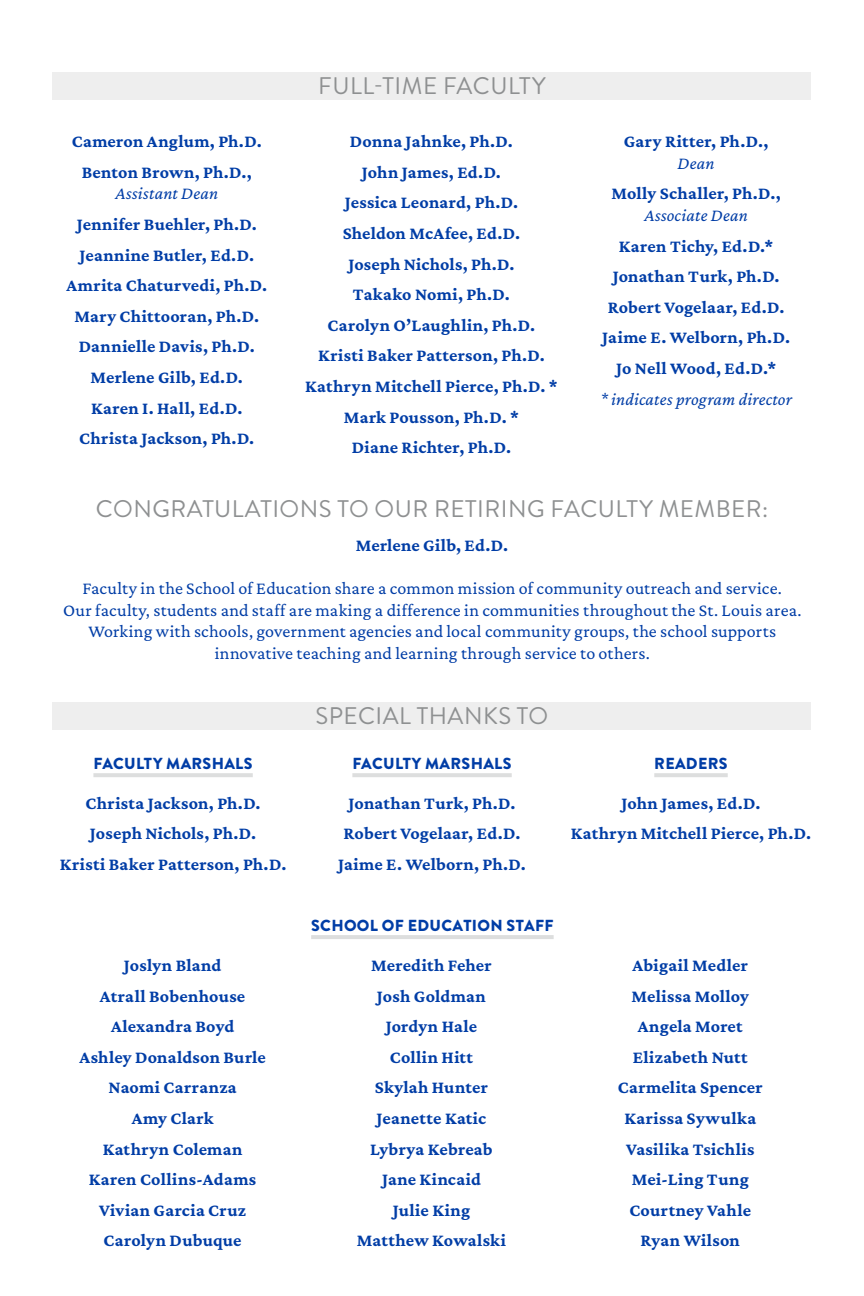
<style>
.page{position:relative;width:864px;height:1296px;background:#fff}
.page>*{position:absolute;margin:0;border:0;box-sizing:border-box;transform-origin:0 0}
.t1{font:24px "Brandon Grotesque";letter-spacing:.02em;color:#8e9091}
.ECH_Faculty_names{font:700 18px/21.6px "Crimson Pro";letter-spacing:.015em;color:#003da6;text-align:center}
.t2{font:18px/21.6px "Crimson Pro";letter-spacing:.01em;color:#003da6;text-align:center}
.ECH_Faculty_names-2{font:italic 18px "Crimson Pro";letter-spacing:.01em;color:#003da6}
.t3{font:900 16px "Brandon Grotesque";letter-spacing:.02em;color:#003da6}
.s1{font-weight:400;font-style:italic}
</style>
<div class="page">
<div style="left:52px;top:72px;width:759px;height:27px;background:#eee"></div>
<hr style="left:93px;top:773px;width:160px;height:4px;background:#dddede">
<hr style="left:352px;top:773px;width:160px;height:4px;background:#dddede">
<hr style="left:654px;top:773px;width:74px;height:4px;background:#dddede">
<div style="left:52px;top:702px;width:759px;height:27px;background:#eee"></div>
<hr style="left:311px;top:935px;width:243px;height:4px;background:#dddede">
<p class="ECH_Faculty_names" style="left:72px;top:130px;width:191px">Cameron Anglum, Ph.D.</p>
<p class="ECH_Faculty_names" style="left:82px;top:161px;width:172px">Benton Brown, Ph.D.,<br><span class="s1">Assistant Dean</span></p>
<p class="ECH_Faculty_names" style="left:77px;top:213px;width:182px">Jennifer Buehler, Ph.D.</p>
<p class="ECH_Faculty_names" style="left:80px;top:244px;width:176px">Jeannine Butler, Ed.D.</p>
<p class="ECH_Faculty_names" style="left:66px;top:274px;width:202px">Amrita Chaturvedi, Ph.D.</p>
<p class="ECH_Faculty_names" style="left:74px;top:305px;width:186px">Mary Chittooran, Ph.D.</p>
<p class="ECH_Faculty_names" style="left:79px;top:335px;width:178px">Dannielle Davis, Ph.D.</p>
<p class="ECH_Faculty_names" style="left:91px;top:366px;width:154px">Merlene Gilb, Ed.D.</p>
<p class="ECH_Faculty_names" style="left:91px;top:397px;width:153px">Karen I. Hall, Ed.D.</p>
<p class="ECH_Faculty_names" style="left:79px;top:427px;width:177px">Christa Jackson, Ph.D.</p>
<p class="t1" style="left:318px;top:69px;width:229px">FULL-TIME FACULTY</p>
<p class="ECH_Faculty_names" style="left:350px;top:130px;width:165px">Donna Jahnke, Ph.D.</p>
<p class="ECH_Faculty_names" style="left:362px;top:161px;width:141px">John James, Ed.D.</p>
<p class="ECH_Faculty_names" style="left:345px;top:191px;width:175px">Jessica Leonard, Ph.D.</p>
<p class="ECH_Faculty_names" style="left:343px;top:222px;width:179px">Sheldon McAfee, Ed.D.</p>
<p class="ECH_Faculty_names" style="left:348px;top:253px;width:168px">Joseph Nichols, Ph.D.</p>
<p class="ECH_Faculty_names" style="left:353px;top:283px;width:158px">Takako Nomi, Ph.D.</p>
<p class="ECH_Faculty_names" style="left:328px;top:314px;width:209px">Carolyn O’Laughlin, Ph.D.</p>
<p class="ECH_Faculty_names" style="left:318px;top:344px;width:228px">Kristi Baker Patterson, Ph.D.</p>
<p class="ECH_Faculty_names" style="left:305px;top:375px;width:254px">Kathryn Mitchell Pierce, Ph.D. *</p>
<p class="ECH_Faculty_names" style="left:344px;top:406px;width:177px">Mark Pousson, Ph.D. *</p>
<p class="ECH_Faculty_names" style="left:352px;top:436px;width:161px">Diane Richter, Ph.D.</p>
<p class="ECH_Faculty_names" style="left:624px;top:130px;width:146px">Gary Ritter, Ph.D.,<br><span class="s1">Dean</span></p>
<p class="ECH_Faculty_names" style="left:611px;top:182px;width:171px">Molly Schaller, Ph.D.,<br><span class="s1">Associate Dean</span></p>
<p class="ECH_Faculty_names" style="left:619px;top:235px;width:156px">Karen Tichy, Ed.D.*</p>
<p class="ECH_Faculty_names" style="left:613px;top:265px;width:168px">Jonathan Turk, Ph.D.</p>
<p class="ECH_Faculty_names" style="left:608px;top:296px;width:178px">Robert Vogelaar, Ed.D.</p>
<p class="ECH_Faculty_names" style="left:602px;top:326px;width:189px">Jaime E. Welborn, Ph.D.</p>
<p class="ECH_Faculty_names" style="left:616px;top:357px;width:162px">Jo Nell Wood, Ed.D.*</p>
<p class="ECH_Faculty_names-2" style="left:600px;top:387px;width:194px">* indicates program director</p>
<p class="t1" style="left:96px;top:492px;width:674px">CONGRATULATIONS TO OUR RETIRING FACULTY MEMBER:</p>
<p class="ECH_Faculty_names" style="left:356px;top:535px;width:154px">Merlene Gilb, Ed.D.</p>
<p class="t2" style="left:63px;top:577px;width:740px">Faculty in the School of Education share a common mission of community outreach and service.<br>Our faculty, students and staff are making a difference in communities throughout the St. Louis area.<br>Working with schools, government agencies and local community groups, the school supports innovative teaching and learning through service to others.</p>
<p class="t3" style="left:93px;top:752px;width:161px">FACULTY MARSHALS</p>
<p class="ECH_Faculty_names" style="left:85px;top:792px;width:177px">Christa Jackson, Ph.D.</p>
<p class="ECH_Faculty_names" style="left:90px;top:822px;width:168px">Joseph Nichols, Ph.D.</p>
<p class="ECH_Faculty_names" style="left:60px;top:853px;width:228px">Kristi Baker Patterson, Ph.D.</p>
<p class="ECH_Faculty_names" style="left:124px;top:954px;width:99px">Joslyn Bland</p>
<p class="ECH_Faculty_names" style="left:100px;top:985px;width:147px">Atrall Bobenhouse</p>
<p class="ECH_Faculty_names" style="left:111px;top:1015px;width:125px">Alexandra Boyd</p>
<p class="ECH_Faculty_names" style="left:79px;top:1046px;width:188px">Ashley Donaldson Burle</p>
<p class="ECH_Faculty_names" style="left:109px;top:1076px;width:130px">Naomi Carranza</p>
<p class="ECH_Faculty_names" style="left:132px;top:1107px;width:83px">Amy Clark</p>
<p class="ECH_Faculty_names" style="left:103px;top:1138px;width:141px">Kathryn Coleman</p>
<p class="ECH_Faculty_names" style="left:89px;top:1168px;width:169px">Karen Collins-Adams</p>
<p class="ECH_Faculty_names" style="left:99px;top:1199px;width:149px">Vivian Garcia Cruz</p>
<p class="ECH_Faculty_names" style="left:104px;top:1229px;width:139px">Carolyn Dubuque</p>
<p class="t1" style="left:316px;top:699px;width:234px">SPECIAL THANKS TO</p>
<p class="t3" style="left:352px;top:752px;width:161px">FACULTY MARSHALS</p>
<p class="ECH_Faculty_names" style="left:349px;top:792px;width:168px">Jonathan Turk, Ph.D.</p>
<p class="ECH_Faculty_names" style="left:344px;top:822px;width:178px">Robert Vogelaar, Ed.D.</p>
<p class="ECH_Faculty_names" style="left:338px;top:853px;width:189px">Jaime E. Welborn, Ph.D.</p>
<p class="t3" style="left:311px;top:914px;width:244px">SCHOOL OF EDUCATION STAFF</p>
<p class="ECH_Faculty_names" style="left:371px;top:954px;width:122px">Meredith Feher</p>
<p class="ECH_Faculty_names" style="left:377px;top:985px;width:110px">Josh Goldman</p>
<p class="ECH_Faculty_names" style="left:386px;top:1015px;width:93px">Jordyn Hale</p>
<p class="ECH_Faculty_names" style="left:390px;top:1046px;width:85px">Collin Hitt</p>
<p class="ECH_Faculty_names" style="left:375px;top:1076px;width:115px">Skylah Hunter</p>
<p class="ECH_Faculty_names" style="left:377px;top:1107px;width:111px">Jeanette Katic</p>
<p class="ECH_Faculty_names" style="left:370px;top:1138px;width:124px">Lybrya Kebreab</p>
<p class="ECH_Faculty_names" style="left:382px;top:1168px;width:100px">Jane Kincaid</p>
<p class="ECH_Faculty_names" style="left:393px;top:1199px;width:79px">Julie King</p>
<p class="ECH_Faculty_names" style="left:357px;top:1229px;width:151px">Matthew Kowalski</p>
<p class="t3" style="left:654px;top:752px;width:75px">READERS</p>
<p class="ECH_Faculty_names" style="left:621px;top:792px;width:141px">John James, Ed.D.</p>
<p class="ECH_Faculty_names" style="left:571px;top:822px;width:242px">Kathryn Mitchell Pierce, Ph.D.</p>
<p class="ECH_Faculty_names" style="left:633px;top:954px;width:117px">Abigail Medler</p>
<p class="ECH_Faculty_names" style="left:632px;top:985px;width:119px">Melissa Molloy</p>
<p class="ECH_Faculty_names" style="left:638px;top:1015px;width:106px">Angela Moret</p>
<p class="ECH_Faculty_names" style="left:633px;top:1046px;width:116px">Elizabeth Nutt</p>
<p class="ECH_Faculty_names" style="left:618px;top:1076px;width:146px">Carmelita Spencer</p>
<p class="ECH_Faculty_names" style="left:624px;top:1107px;width:133px">Karissa Sywulka</p>
<p class="ECH_Faculty_names" style="left:626px;top:1138px;width:130px">Vasilika Tsichlis</p>
<p class="ECH_Faculty_names" style="left:632px;top:1168px;width:119px">Mei-Ling Tung</p>
<p class="ECH_Faculty_names" style="left:629px;top:1199px;width:123px">Courtney Vahle</p>
<p class="ECH_Faculty_names" style="left:641px;top:1229px;width:101px">Ryan Wilson</p>
</div>
